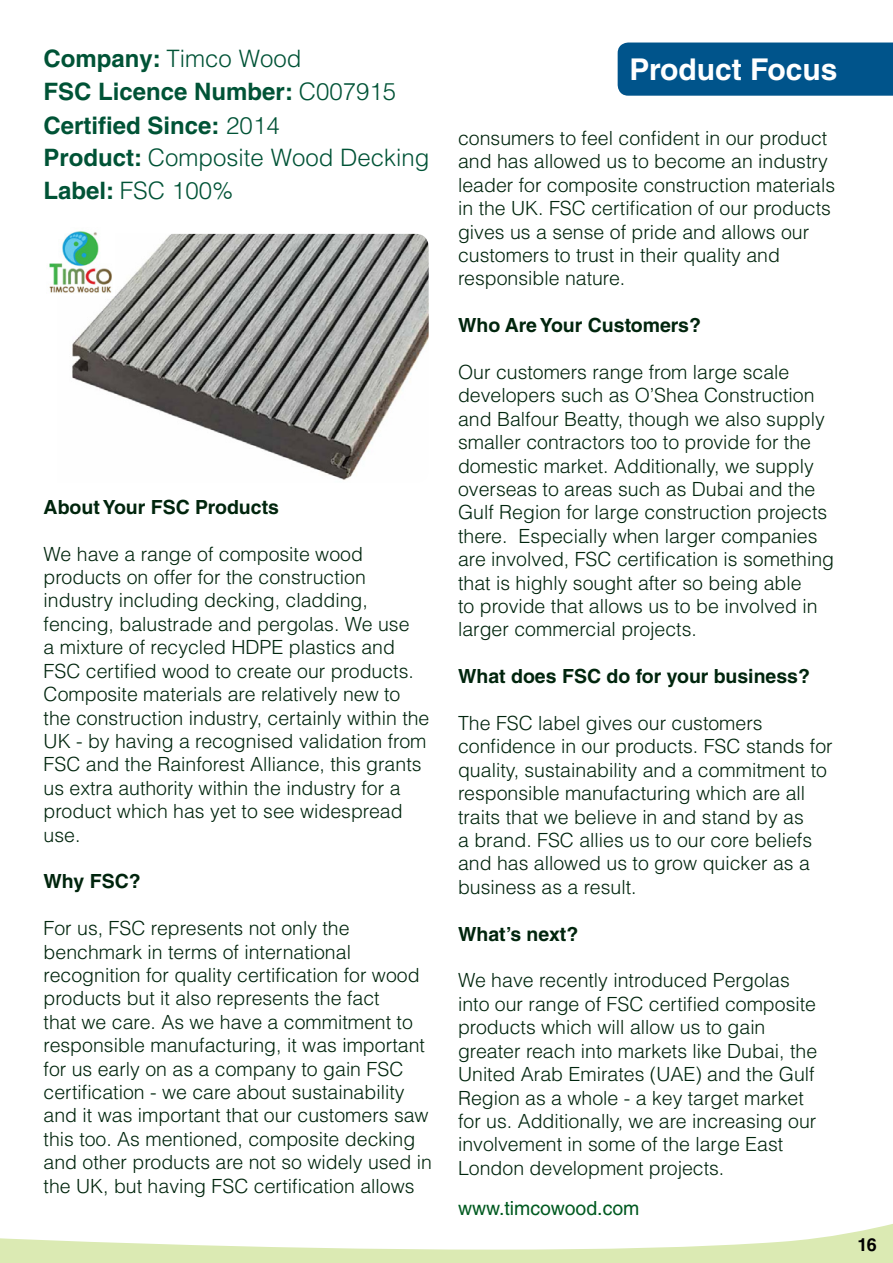
<style>
.page{position:relative;width:893px;height:1263px;background:#fff}
.page>*{position:absolute;margin:0;border:0;box-sizing:border-box;transform-origin:0 0}
.t1{font:700 30px "Helvetica LT Std";color:#fff}
.t2{font:700 24px/33.3px "Helvetica LT Std";color:#005336}
.t3{font:300 24px/33.9px "Helvetica LT Std";color:#005336}
.t4{font:300 19.5px/23.4px "Helvetica LT Std";color:#00250d}
.t5{font:700 19.5px "Helvetica LT Std";color:#00250d}
.t6{font:19.5px "Helvetica LT Std";color:#005a20}
.t7{font:700 18px "Helvetica LT Std";color:#000}
.s1{font-weight:300}
.s2{font-weight:700}
</style>
<div class="page">
<svg style="left:0;top:1224px;width:893px;height:39px"></svg>
<div style="left:618px;top:43px;width:275px;height:53px;background:#00548b"></div>
<img style="left:72px;top:234px;width:357px;height:246px">
<img style="left:49px;top:231px;width:66px;height:65px">
<p class="t2" style="left:44px;top:42px;width:354px">Company: <span class="s1">Timco Wood<br></span>FSC Licence Number: <span class="s1">C007915<br></span>Certified Since: <span class="s1">2014</span></p>
<p class="t3" style="left:44px;top:140px;width:387px"><span class="s2">Product:</span> Composite Wood Decking<br><span class="s2">Label:</span> FSC 100%</p>
<p class="t5" style="left:44px;top:495px;width:237px">About Your FSC Products</p>
<p class="t4" style="left:44px;top:542px;width:387px">We have a range of composite wood products on offer for the construction industry including decking, cladding, fencing, balustrade and pergolas. We use<br>a mixture of recycled HDPE plastics and FSC certified wood to create our products.<br>Composite materials are relatively new to the construction industry, certainly within the UK - by having a recognised validation from FSC and the Rainforest Alliance, this grants us extra authority within the industry for a product which has yet to see widespread use.</p>
<p class="t5" style="left:44px;top:869px;width:99px">Why FSC?</p>
<p class="t4" style="left:44px;top:916px;width:390px">For us, FSC represents not only the benchmark in terms of international recognition for quality certification for wood products but it also represents the fact<br>that we care. As we have a commitment to responsible manufacturing, it was important for us early on as a company to gain FSC certification - we care about sustainability and it was important that our customers saw this too. As mentioned, composite decking and other products are not so widely used in the UK, but having FSC certification allows</p>
<h1 class="t1" style="left:630px;top:51px;width:209px">Product Focus</h1>
<p class="t4" style="left:458px;top:126px;width:379px">consumers to feel confident in our product and has allowed us to become an industry leader for composite construction materials in the UK. FSC certification of our products gives us a sense of pride and allows our customers to trust in their quality and responsible nature.</p>
<p class="t5" style="left:458px;top:313px;width:244px">Who Are Your Customers?</p>
<p class="t4" style="left:458px;top:360px;width:378px">Our customers range from large scale developers such as O’Shea Construction and Balfour Beatty, though we also supply smaller contractors too to provide for the domestic market. Additionally, we supply overseas to areas such as Dubai and the Gulf Region for large construction projects there. Especially when larger companies are involved, FSC certification is something that is highly sought after so being able<br>to provide that allows us to be involved in larger commercial projects.</p>
<p class="t5" style="left:458px;top:664px;width:353px">What does FSC do for your business?</p>
<p class="t4" style="left:458px;top:711px;width:376px">The FSC label gives our customers confidence in our products. FSC stands for quality, sustainability and a commitment to responsible manufacturing which are all traits that we believe in and stand by as<br>a brand. FSC allies us to our core beliefs and has allowed us to grow quicker as a business as a result.</p>
<p class="t5" style="left:458px;top:922px;width:122px">What’s next?</p>
<p class="t4" style="left:458px;top:969px;width:361px">We have recently introduced Pergolas into our range of FSC certified composite products which will allow us to gain greater reach into markets like Dubai, the United Arab Emirates (UAE) and the Gulf Region as a whole - a key target market for us. Additionally, we are increasing our involvement in some of the large East London development projects.</p>
<p class="t6" style="left:458px;top:1197px;width:183px">www.timcowood.com</p>
<p class="t7" style="left:857px;top:1233px;width:21px">16</p>
</div>
